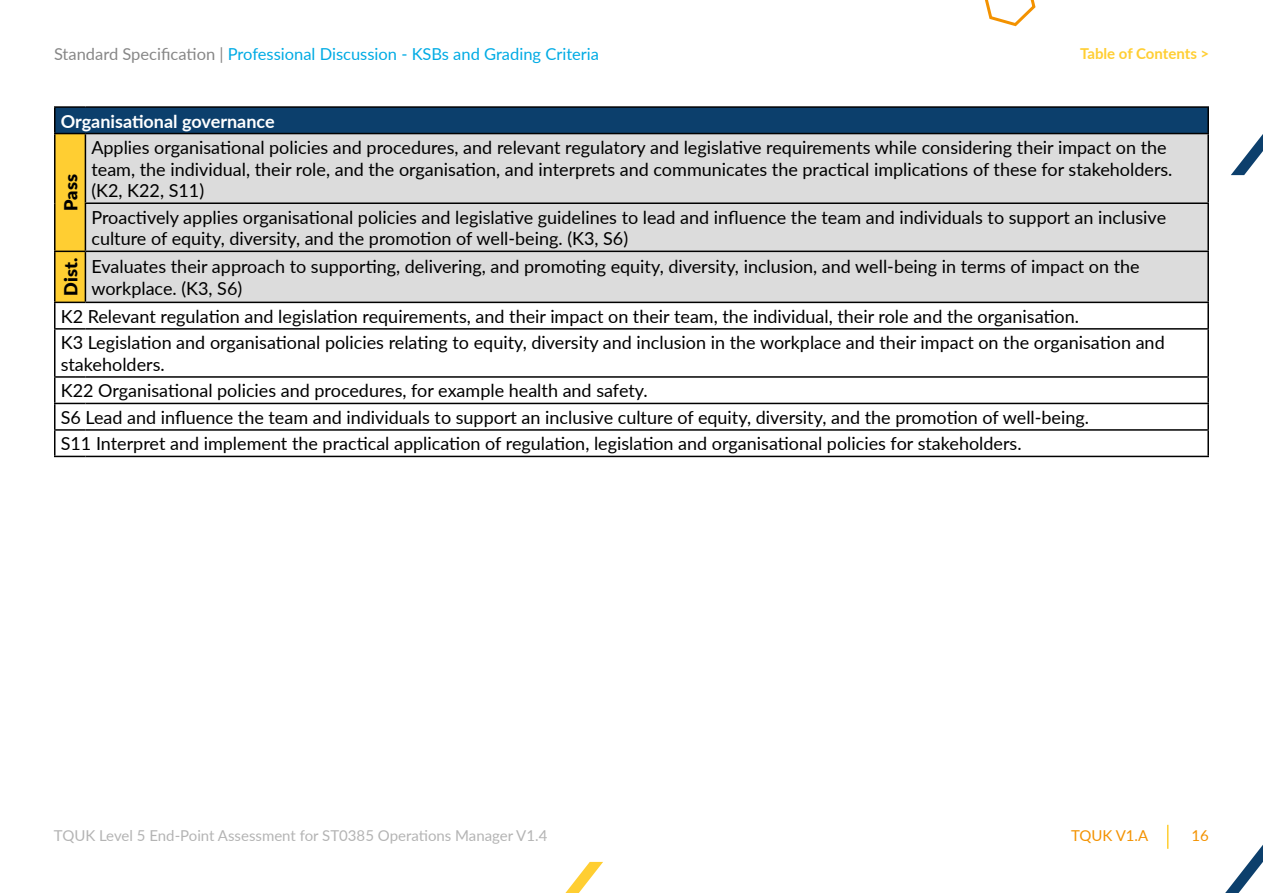
<style>
.page{position:relative;width:1263px;height:893px;background:#fff}
.page>*{position:absolute;margin:0;border:0;box-sizing:border-box;transform-origin:0 0}
.t1{font:18px/21.6px "Lato";color:#000}
.t2{font:700 18px "Lato";color:#fff}
.t3{font:900 18px "Lato";color:#000}
.t4{font:16.5px "Lato";color:#00abe4}
.t5{font:15px "Lato";color:#b4b4b4}
.t6{font:700 15px "Lato";color:#ffce32}
.t7{font:15px "Lato";color:#f39200}
.s1{color:#878787}
</style>
<div class="page">
<svg style="left:1231px;top:134px;width:32px;height:41px"></svg>
<svg style="left:985px;top:0;width:51px;height:27px"></svg>
<svg style="left:565px;top:862px;width:38px;height:31px"></svg>
<svg style="left:1167px;top:824px;width:96px;height:69px"></svg>
<div style="left:55px;top:107px;width:1153px;height:27px;background:#0c3f6c"></div>
<div style="left:56px;top:134px;width:29px;height:168px;background:#ffce32"></div>
<div style="left:86px;top:134px;width:1121px;height:168px;background:#dcdcdc"></div>
<svg style="left:56px;top:303px;width:1151px;height:153px"></svg>
<hr style="left:54px;top:106px;width:31px;height:2px;background:#000">
<hr style="left:54px;top:108px;width:2px;height:25px;background:#000">
<hr style="left:85px;top:106px;width:1124px;height:2px;background:#000">
<hr style="left:1207px;top:108px;width:2px;height:25px;background:#000">
<hr style="left:54px;top:133px;width:31px;height:1px;background:#000">
<hr style="left:54px;top:134px;width:2px;height:69px;background:#000">
<hr style="left:85px;top:133px;width:1124px;height:1px;background:#000">
<hr style="left:85px;top:134px;width:1px;height:68px;background:#000">
<hr style="left:1207px;top:134px;width:2px;height:68px;background:#000">
<hr style="left:54px;top:203px;width:2px;height:48px;background:#000">
<hr style="left:85px;top:202px;width:1124px;height:2px;background:#000">
<hr style="left:85px;top:204px;width:1px;height:47px;background:#000">
<hr style="left:1207px;top:204px;width:2px;height:47px;background:#000">
<hr style="left:54px;top:251px;width:31px;height:1px;background:#000">
<hr style="left:54px;top:252px;width:2px;height:50px;background:#000">
<hr style="left:85px;top:251px;width:1124px;height:1px;background:#000">
<hr style="left:85px;top:252px;width:1px;height:50px;background:#000">
<hr style="left:1207px;top:252px;width:2px;height:50px;background:#000">
<hr style="left:54px;top:302px;width:31px;height:1px;background:#000">
<hr style="left:54px;top:303px;width:2px;height:25px;background:#000">
<hr style="left:85px;top:302px;width:1124px;height:1px;background:#000">
<hr style="left:1207px;top:303px;width:2px;height:25px;background:#000">
<hr style="left:54px;top:328px;width:31px;height:2px;background:#000">
<hr style="left:54px;top:330px;width:2px;height:46px;background:#000">
<hr style="left:85px;top:328px;width:1124px;height:2px;background:#000">
<hr style="left:1207px;top:330px;width:2px;height:46px;background:#000">
<hr style="left:54px;top:376px;width:31px;height:2px;background:#000">
<hr style="left:54px;top:378px;width:2px;height:25px;background:#000">
<hr style="left:85px;top:376px;width:1124px;height:2px;background:#000">
<hr style="left:1207px;top:378px;width:2px;height:25px;background:#000">
<hr style="left:54px;top:403px;width:31px;height:1px;background:#000">
<hr style="left:54px;top:404px;width:2px;height:25px;background:#000">
<hr style="left:85px;top:403px;width:1124px;height:1px;background:#000">
<hr style="left:1207px;top:404px;width:2px;height:25px;background:#000">
<hr style="left:54px;top:429px;width:31px;height:2px;background:#000">
<hr style="left:54px;top:431px;width:2px;height:25px;background:#000">
<hr style="left:85px;top:429px;width:1124px;height:2px;background:#000">
<hr style="left:1207px;top:431px;width:2px;height:25px;background:#000">
<hr style="left:54px;top:456px;width:31px;height:1px;background:#000">
<hr style="left:85px;top:456px;width:1124px;height:1px;background:#000">
<p class="t4" style="left:54px;top:42px;width:547px"><span class="s1">Standard Specification |</span> Professional Discussion - KSBs and Grading Criteria</p>
<p class="t6" style="left:1080px;top:42px;width:131px">Table of Contents &gt;</p>
<p class="t2" style="left:61px;top:108px;width:215px">Organisational governance</p>
<p class="t3" style="left:57px;top:211px;width:38px;rotate:-90deg">Pass</p>
<p class="t1" style="left:91px;top:136px;width:1082px">Applies organisational policies and procedures, and relevant regulatory and legislative requirements while considering their impact on the team, the individual, their role, and the organisation, and interprets and communicates the practical implications of these for stakeholders. (K2, K22, S11)</p>
<p class="t1" style="left:91px;top:206px;width:1076px">Proactively applies organisational policies and legislative guidelines to lead and influence the team and individuals to support an inclusive culture of equity, diversity, and the promotion of well-being. (K3, S6)</p>
<p class="t3" style="left:57px;top:296px;width:39px;rotate:-90deg">Dist.</p>
<p class="t1" style="left:91px;top:255px;width:1050px">Evaluates their approach to supporting, delivering, and promoting equity, diversity, inclusion, and well-being in terms of impact on the workplace. (K3, S6)</p>
<p class="t1" style="left:61px;top:302px;width:1105px;line-height:26.5px">K2 Relevant regulation and legislation requirements, and their impact on their team, the individual, their role and the organisation.<br>K3 Legislation and organisational policies relating to equity, diversity and inclusion in the workplace and their impact on the organisation and</p>
<p class="t1" style="left:61px;top:350px;width:1030px;line-height:26.5px">stakeholders.<br>K22 Organisational policies and procedures, for example health and safety.<br>S6 Lead and influence the team and individuals to support an inclusive culture of equity, diversity, and the promotion of well-being.<br>S11 Interpret and implement the practical application of regulation, legislation and organisational policies for stakeholders.</p>
<p class="t5" style="left:54px;top:825px;width:495px">TQUK Level 5 End-Point Assessment for ST0385 Operations Manager V1.4</p>
<p class="t7" style="left:1071px;top:825px;width:79px">TQUK V1.A</p>
<p class="t7" style="left:1191px;top:825px;width:19px">16</p>
</div>
